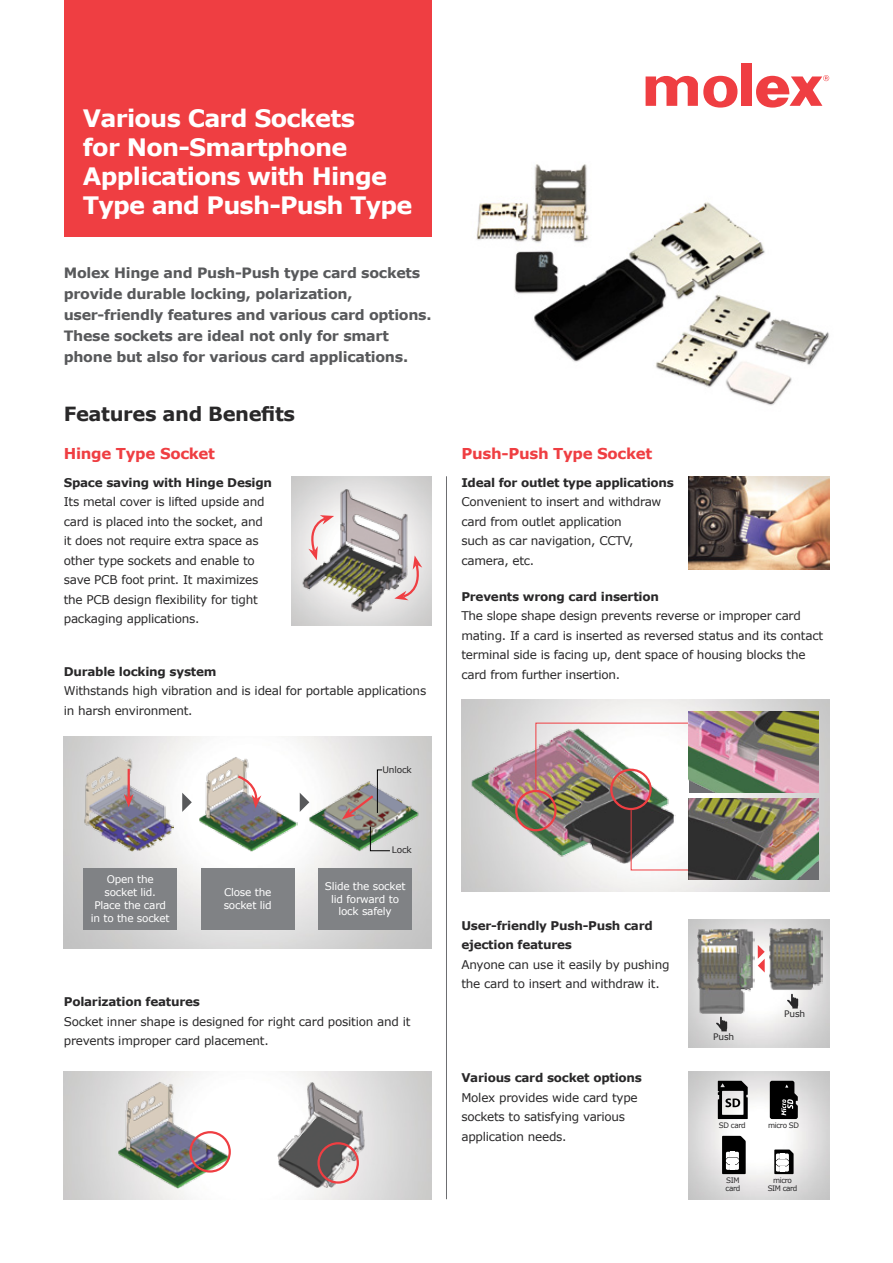
<style>
.page{position:relative;width:893px;height:1263px;background:#fff}
.page>*{position:absolute;margin:0;border:0;box-sizing:border-box;transform-origin:0 0}
.t1{font:700 24px/28.8px "Verdana";letter-spacing:-.03em;color:#fff}
.t2{font:700 19.5px "Verdana";letter-spacing:-.02em;color:#292829}
.t3{font:700 15px "Verdana";letter-spacing:-.02em;color:#ef3e42}
.t4{font:700 14.25px/21px "Verdana";letter-spacing:-.02em;color:#58595b}
.t5{font:12px/19.5px "Verdana";letter-spacing:-.02em;color:#292829}
.t6{font:700 12px/19.5px "Verdana";letter-spacing:-.02em;color:#292829}
.t7{font:10.5px/12.8px "Verdana";letter-spacing:-.02em;color:#fff;text-align:center}
.t8{font:9px "Verdana";letter-spacing:-.02em;color:#292829}
.t9{font:7.5px/8.2px "Verdana";letter-spacing:-.05em;color:#292829}
</style>
<div class="page">
<div style="left:741px;top:64px;width:11px;height:42px;background:#ef3e42"></div>
<svg style="left:646px;top:75px;width:91px;height:33px"></svg>
<svg style="left:756px;top:75px;width:73px;height:33px"></svg>
<div style="left:64px;top:0;width:368px;height:236px;background:#ef3e42"></div>
<hr style="left:446px;top:476px;width:1px;height:723px;background:#6d6e71">
<img style="left:689px;top:476px;width:140px;height:93px">
<img style="left:476px;top:164px;width:353px;height:242px">
<img style="left:299px;top:488px;width:112px;height:125px">
<svg style="left:306px;top:515px;width:28px;height:45px"></svg>
<svg style="left:394px;top:555px;width:28px;height:45px"></svg>
<img style="left:118px;top:1082px;width:112px;height:107px">
<img style="left:277px;top:1082px;width:89px;height:107px">
<div style="left:189px;top:1131px;width:42px;height:41px;border:2px solid #ef3e42;border-radius:50%"></div>
<div style="left:317px;top:1142px;width:42px;height:42px;border:2px solid #ef3e42;border-radius:50%"></div>
<img style="left:461px;top:700px;width:368px;height:191px">
<img style="left:470px;top:727px;width:205px;height:137px">
<div style="left:610px;top:769px;width:42px;height:41px;border:2px solid #ef3e42;border-radius:50%"></div>
<div style="left:515px;top:790px;width:42px;height:41px;border:2px solid #ef3e42;border-radius:50%"></div>
<img style="left:535px;top:722px;width:154px;height:69px">
<svg style="left:630px;top:809px;width:59px;height:62px"></svg>
<img style="left:689px;top:712px;width:130px;height:80px">
<img style="left:689px;top:799px;width:130px;height:81px">
<img style="left:689px;top:919px;width:140px;height:128px">
<img style="left:695px;top:927px;width:59px;height:86px">
<svg style="left:716px;top:1017px;width:11px;height:14px"></svg>
<img style="left:768px;top:927px;width:54px;height:64px">
<svg style="left:787px;top:994px;width:11px;height:14px"></svg>
<svg style="left:758px;top:945px;width:7px;height:27px"></svg>
<div style="left:83px;top:868px;width:94px;height:61px;background:#808285"></div>
<div style="left:201px;top:868px;width:93px;height:61px;background:#808285"></div>
<div style="left:318px;top:868px;width:94px;height:61px;background:#808285"></div>
<img style="left:84px;top:756px;width:90px;height:95px">
<img style="left:198px;top:756px;width:100px;height:95px">
<img style="left:308px;top:778px;width:113px;height:74px">
<hr style="left:128px;top:769px;width:2px;height:29px;background:#ef3e42">
<svg style="left:124px;top:794px;width:10px;height:13px"></svg>
<svg style="left:182px;top:793px;width:10px;height:19px"></svg>
<svg style="left:300px;top:793px;width:9px;height:19px"></svg>
<svg style="left:370px;top:826px;width:20px;height:25px"></svg>
<svg style="left:342px;top:769px;width:40px;height:50px;background:#b3a8a6"></svg>
<svg style="left:235px;top:774px;width:26px;height:34px"></svg>
<img style="left:689px;top:1071px;width:140px;height:128px">
<svg style="left:722px;top:1136px;width:24px;height:38px"></svg>
<svg style="left:774px;top:1149px;width:20px;height:25px"></svg>
<svg style="left:770px;top:1081px;width:28px;height:38px"></svg>
<svg style="left:718px;top:1081px;width:30px;height:38px"></svg>
<h1 class="t1" style="left:83px;top:104px;width:331px">Various Card Sockets<br>for Non-Smartphone<br>Applications with Hinge<br>Type and Push-Push Type</h1>
<p class="t4" style="left:64px;top:262px;width:369px">Molex Hinge and Push-Push type card sockets provide durable locking, polarization, user-friendly features and various card options.<br>These sockets are ideal not only for smart phone but also for various card applications.</p>
<h2 class="t2" style="left:64px;top:400px;width:233px">Features and Benefits</h2>
<p class="t3" style="left:64px;top:443px;width:153px">Hinge Type Socket</p>
<p class="t3" style="left:461px;top:443px;width:193px">Push-Push Type Socket</p>
<p class="t6" style="left:64px;top:472px;width:210px">Space saving with Hinge Design</p>
<p class="t5" style="left:64px;top:492px;width:202px">Its metal cover is lifted upside and card is placed into the socket, and it does not require extra space as other type sockets and enable to save PCB foot print. It maximizes the PCB design flexibility for tight packaging applications.</p>
<p class="t6" style="left:64px;top:661px;width:154px">Durable locking system</p>
<p class="t5" style="left:64px;top:681px;width:364px">Withstands high vibration and is ideal for portable applications in harsh environment.</p>
<p class="t8" style="left:383px;top:763px;width:31px">Unlock</p>
<p class="t7" style="left:91px;top:873px;width:80px">Open the socket lid.<br>Place the card in to the socket</p>
<p class="t8" style="left:392px;top:843px;width:21px">Lock</p>
<p class="t7" style="left:224px;top:886px;width:49px;text-align:left">Close the socket lid</p>
<p class="t7" style="left:325px;top:879px;width:82px">Slide the socket lid forward to lock safely</p>
<p class="t6" style="left:64px;top:992px;width:138px">Polarization features</p>
<p class="t5" style="left:64px;top:1011px;width:348px">Socket inner shape is designed for right card position and it prevents improper card placement.</p>
<p class="t6" style="left:461px;top:472px;width:214px">Ideal for outlet type applications</p>
<p class="t5" style="left:461px;top:492px;width:202px">Convenient to insert and withdraw card from outlet application<br>such as car navigation, CCTV, camera, etc.</p>
<p class="t6" style="left:461px;top:586px;width:199px">Prevents wrong card insertion</p>
<p class="t5" style="left:461px;top:606px;width:363px">The slope shape design prevents reverse or improper card mating. If a card is inserted as reversed status and its contact terminal side is facing up, dent space of housing blocks the card from further insertion.</p>
<p class="t6" style="left:461px;top:915px;width:193px">User-friendly Push-Push card ejection features</p>
<p class="t5" style="left:461px;top:955px;width:210px">Anyone can use it easily by pushing the card to insert and withdraw it.</p>
<p class="t6" style="left:461px;top:1068px;width:182px">Various card socket options</p>
<p class="t5" style="left:461px;top:1087px;width:178px">Molex provides wide card type sockets to satisfying various application needs.</p>
<p class="t8" style="left:713px;top:1031px;width:22px">Push</p>
<p class="t8" style="left:784px;top:1008px;width:22px">Push</p>
<p class="t9" style="left:719px;top:1121px;width:28px">SD card</p>
<p class="t9" style="left:768px;top:1121px;width:32px">micro SD</p>
<p class="t9" style="left:726px;top:1176px;width:16px">SIM card</p>
<p class="t9" style="left:768px;top:1176px;width:31px;text-align:center">micro<br>SIM card</p>
</div>
